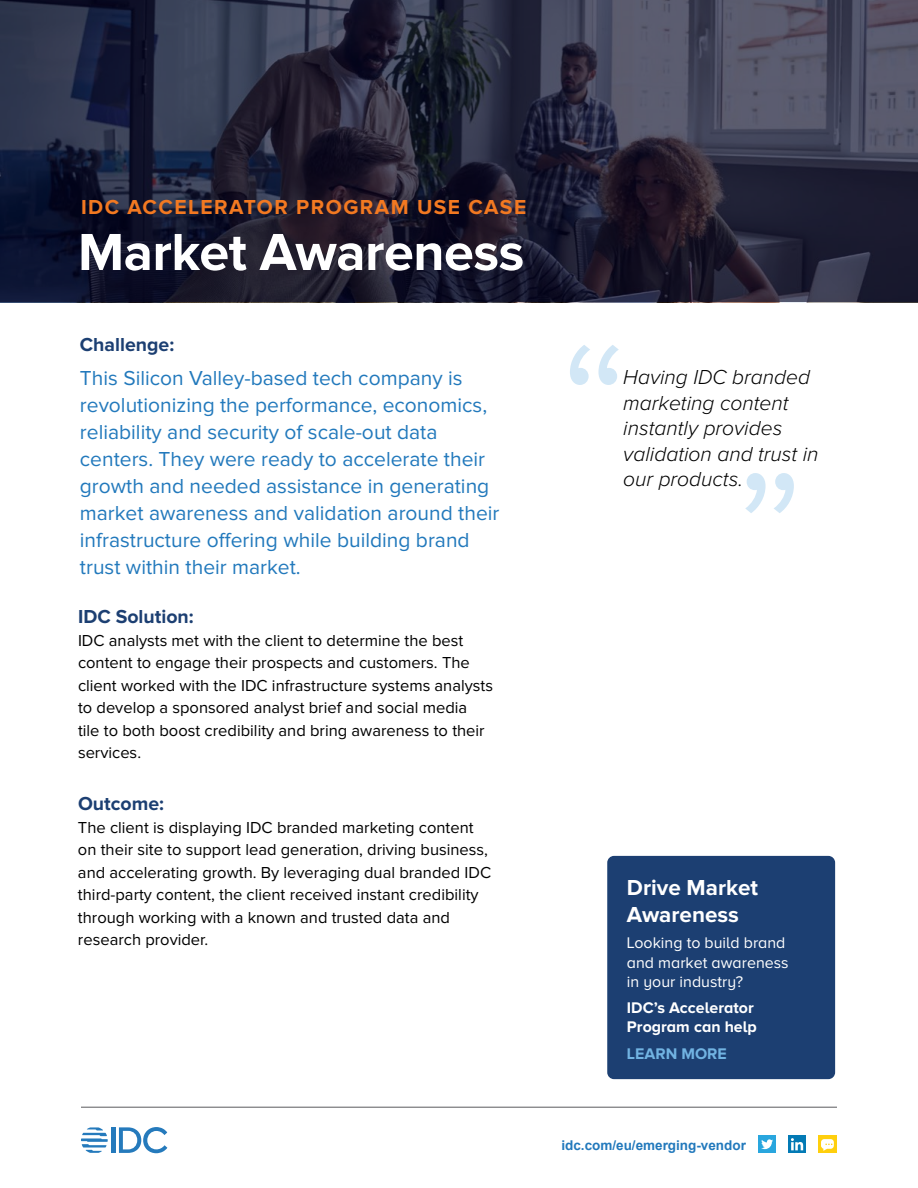
<style>
.page{position:relative;width:918px;height:1188px;background:#fff}
.page>*{position:absolute;margin:0;border:0;box-sizing:border-box;transform-origin:0 0}
.t1{font:700 54px "Proxima Nova";letter-spacing:-.01em;color:#fff}
.t2{font:700 22.5px/27px "Proxima Nova";color:#fff}
.t3{font:21px/27px "Proxima Nova";color:#2279bc}
.t4{font:italic 300 21px/25.5px "Proxima Nova";color:#000}
.t5{font:700 21px "Proxima Nova";letter-spacing:.07em;color:#f37921}
.t6{font:700 19.5px "Proxima Nova";color:#1c3f72}
.t7{font:16.5px/22.5px "Proxima Nova";color:#000}
.t8{font:15.9px/19.2px "Proxima Nova A";color:#fff}
.t9{font:700 15.9px/19.2px "Proxima Nova A";color:#fff}
.t10{font:700 15.9px "Proxima Nova A";color:#71b3e2}
.t11{font:700 13.5px "Arial";color:#2279bc}
</style>
<div class="page">
<hr style="left:81px;top:1107px;width:756px;height:1px;background:#5a5b5d">
<hr style="left:112px;top:1127px;width:4px;height:26px;background:#257abc">
<svg style="left:119px;top:1127px;width:48px;height:26px"></svg>
<svg style="left:81px;top:1127px;width:27px;height:26px"></svg>
<div style="left:758px;top:1135px;width:18px;height:18px;background:#29a6de"></div>
<svg style="left:761px;top:1139px;width:12px;height:10px"></svg>
<div style="left:788px;top:1135px;width:18px;height:18px;background:#037ab5"></div>
<svg style="left:791px;top:1138px;width:12px;height:12px"></svg>
<div style="left:818px;top:1135px;width:18px;height:18px;background:#ffcf0d"></div>
<svg style="left:821px;top:1139px;width:13px;height:12px"></svg>
<svg style="left:0;top:0;width:918px;height:302px"></svg>
<div style="left:607px;top:856px;width:228px;height:223px;background:#1c3f72;border-radius:7px"></div>
<svg style="left:570px;top:345px;width:49px;height:40px"></svg>
<svg style="left:745px;top:473px;width:49px;height:40px"></svg>
<p class="t5" style="left:81px;top:195px;width:447px">IDC ACCELERATOR PROGRAM USE CASE</p>
<p class="t1" style="left:78px;top:221px;width:448px">Market Awareness</p>
<p class="t6" style="left:80px;top:333px;width:96px">Challenge:</p>
<p class="t3" style="left:80px;top:365px;width:421px">This Silicon Valley-based tech company is revolutionizing the performance, economics, reliability and security of scale-out data centers. They were ready to accelerate their growth and needed assistance in generating market awareness and validation around their infrastructure offering while building brand trust within their market.</p>
<p class="t6" style="left:78px;top:606px;width:117px">IDC Solution:</p>
<p class="t7" style="left:78px;top:629px;width:417px">IDC analysts met with the client to determine the best content to engage their prospects and customers. The client worked with the IDC infrastructure systems analysts to develop a sponsored analyst brief and social media<br>tile to both boost credibility and bring awareness to their services.</p>
<p class="t6" style="left:78px;top:792px;width:88px">Outcome:</p>
<p class="t7" style="left:78px;top:816px;width:415px">The client is displaying IDC branded marketing content on their site to support lead generation, driving business, and accelerating growth. By leveraging dual branded IDC third-party content, the client received instant credibility through working with a known and trusted data and research provider.</p>
<p class="t4" style="left:623px;top:365px;width:197px">Having IDC branded marketing content instantly provides validation and trust in our products.</p>
<p class="t2" style="left:627px;top:875px;width:133px">Drive Market<br>Awareness</p>
<p class="t8" style="left:627px;top:933px;width:163px">Looking to build brand and market awareness in your industry?</p>
<p class="t9" style="left:627px;top:998px;width:131px">IDC’s Accelerator<br>Program can help</p>
<p class="t10" style="left:627px;top:1044px;width:101px">LEARN MORE</p>
<p class="t11" style="left:561px;top:1137px;width:186px">idc.com/eu/emerging-vendor</p>
</div>
